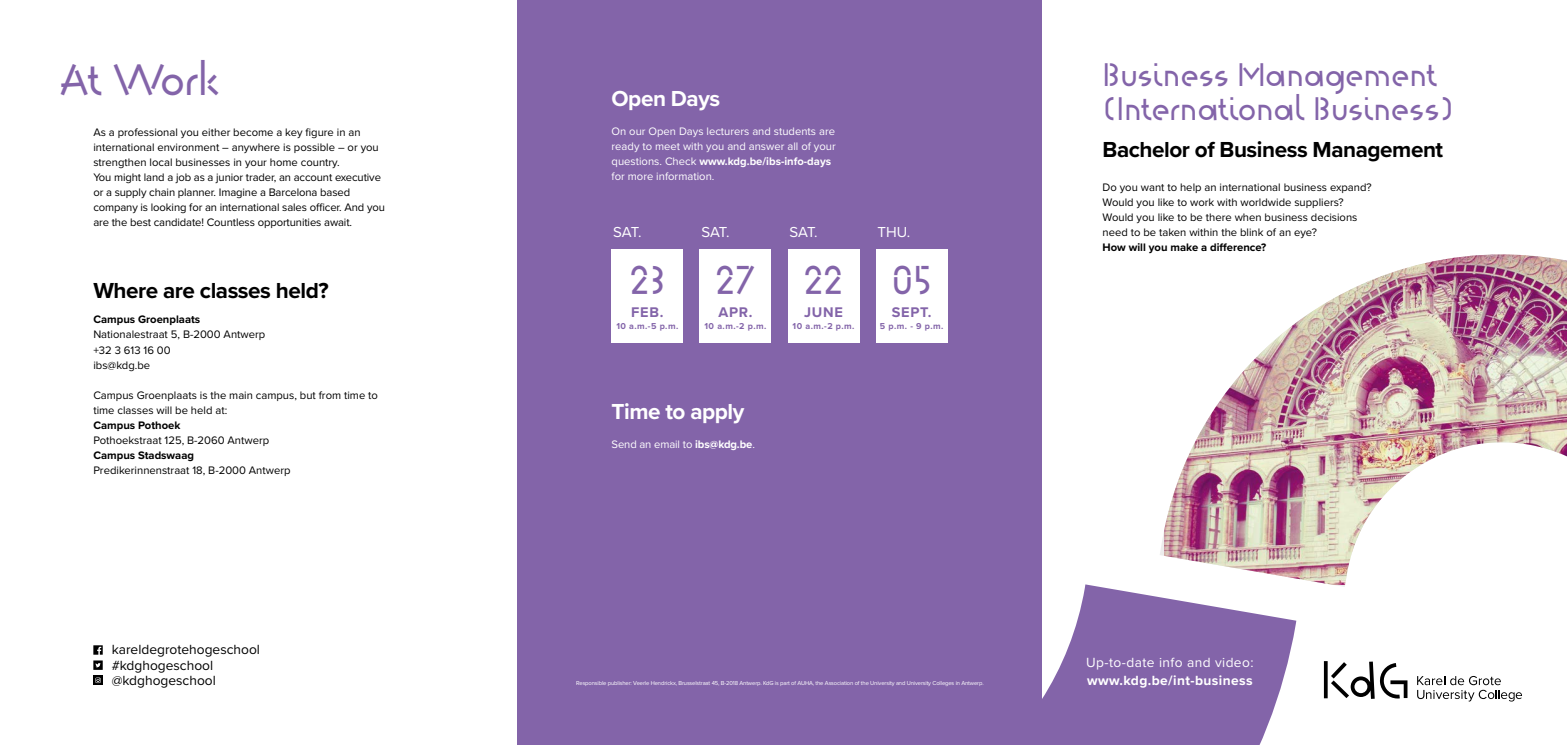
<style>
.page{position:relative;width:1567px;height:745px;background:#fff}
.page>*{position:absolute;margin:0;border:0;box-sizing:border-box;transform-origin:0 0}
.t1{font:43.75px "Kd G";color:#8364a9}
.t2{font:40.12px "Kd G";letter-spacing:-.01em;color:#8364a9}
.t3{font:32.5px/33.8px "Kd G";color:#8364a9}
.t4{font:700 22.5px "Proxima Nova";letter-spacing:-.02em;color:#000}
.t5{font:700 22.5px "Proxima Nova";letter-spacing:-.02em;color:#fff}
.t6{font:15px "Proxima Nova";letter-spacing:-.01em;color:#fff}
.t7{font:700 14.5px "Proxima Nova";letter-spacing:.05em;color:#8364a9}
.t8{font:13.75px/15.1px "Proxima Nova";color:#000}
.t9{font:13.75px "Proxima Nova";letter-spacing:.03em;color:#fff}
.t10{font:700 13.75px "Proxima Nova";letter-spacing:.03em;color:#fff}
.t11{font:11.25px/15px "Proxima Nova";color:#000}
.t12{font:11.25px/15px "Proxima Nova";color:#fff}
.t13{font:700 11.25px "Proxima Nova";color:#000}
.t14{font:700 8.88px "Proxima Nova";color:#8364a9}
.t15{font:5.88px "Proxima Nova";letter-spacing:-.02em;color:#fff}
.s1{font-weight:700}
</style>
<div class="page">
<div style="left:517px;top:0;width:525px;height:744px;background:#8364a9"></div>
<div style="left:611px;top:249px;width:72px;height:93px;background:#fff"></div>
<div style="left:875px;top:249px;width:72px;height:93px;background:#fff"></div>
<div style="left:699px;top:249px;width:72px;height:93px;background:#fff"></div>
<div style="left:787px;top:249px;width:72px;height:93px;background:#fff"></div>
<svg style="left:1042px;top:584px;width:244px;height:160px;fill:#8364a9"></svg>
<svg style="left:93px;top:645px;width:10px;height:9px"></svg>
<svg style="left:93px;top:660px;width:10px;height:9px"></svg>
<svg style="left:93px;top:675px;width:10px;height:9px"></svg>
<svg style="left:95px;top:677px;width:6px;height:5px"></svg>
<svg style="left:1159px;top:539px;width:187px;height:132px;fill:#8364a9"></svg>
<img style="left:1163px;top:254px;width:403px;height:330px">
<svg style="left:1323px;top:660px;width:84px;height:38px"></svg>
<svg style="left:1417px;top:676px;width:104px;height:25px"></svg>
<h1 class="t1" style="left:60px;top:50px;width:160px">At Work</h1>
<p class="t11" style="left:93px;top:124px;width:293px">As a professional you either become a key figure in an international environment – anywhere is possible – or you strengthen local businesses in your home country.<br>You might land a job as a junior trader, an account executive or a supply chain planner. Imagine a Barcelona based company is looking for an international sales officer. And you are the best candidate! Countless opportunities await.</p>
<h3 class="t4" style="left:93px;top:273px;width:237px">Where are classes held?</h3>
<p class="t13" style="left:93px;top:311px;width:108px">Campus Groenplaats</p>
<p class="t11" style="left:93px;top:326px;width:173px">Nationalestraat 5, B-2000 Antwerp +32 3 613 16 00<br>ibs@kdg.be</p>
<p class="t11" style="left:93px;top:386px;width:286px">Campus Groenplaats is the main campus, but from time to time classes will be held at:</p>
<p class="t13" style="left:93px;top:416px;width:89px">Campus Pothoek</p>
<p class="t11" style="left:93px;top:431px;width:177px">Pothoekstraat 125, B-2060 Antwerp</p>
<p class="t13" style="left:93px;top:446px;width:102px">Campus Stadswaag</p>
<p class="t11" style="left:93px;top:461px;width:199px">Predikerinnenstraat 18, B-2000 Antwerp</p>
<p class="t8" style="left:112px;top:641px;width:150px">kareldegrotehogeschool #kdghogeschool @kdghogeschool</p>
<h3 class="t5" style="left:611px;top:82px;width:110px">Open Days</h3>
<p class="t12" style="left:611px;top:124px;width:226px">On our Open Days lecturers and students are ready to meet with you and answer all of your questions. Check <span class="s1">www.kdg.be/ibs-info-days </span>for more information.</p>
<h3 class="t6" style="left:613px;top:220px;width:30px">SAT.</h3>
<h3 class="t6" style="left:701px;top:220px;width:30px">SAT.</h3>
<h3 class="t6" style="left:789px;top:220px;width:30px">SAT.</h3>
<h3 class="t6" style="left:877px;top:220px;width:34px">THU.</h3>
<h2 class="t2" style="left:629px;top:252px;width:37px">23</h2>
<p class="t7" style="left:631px;top:301px;width:34px">FEB.</p>
<p class="t14" style="left:616px;top:319px;width:63px">10 a.m.-5 p.m.</p>
<h2 class="t2" style="left:715px;top:252px;width:42px">27</h2>
<p class="t7" style="left:718px;top:301px;width:36px">APR.</p>
<p class="t14" style="left:704px;top:319px;width:63px">10 a.m.-2 p.m.</p>
<h2 class="t2" style="left:803px;top:252px;width:42px">22</h2>
<p class="t7" style="left:804px;top:301px;width:40px">JUNE</p>
<p class="t14" style="left:792px;top:319px;width:63px">10 a.m.-2 p.m.</p>
<h2 class="t2" style="left:891px;top:252px;width:42px">05</h2>
<p class="t7" style="left:891px;top:301px;width:41px">SEPT.</p>
<p class="t14" style="left:879px;top:319px;width:65px">5 p.m. - 9 p.m.</p>
<h3 class="t5" style="left:611px;top:394px;width:134px">Time to apply</h3>
<p class="t12" style="left:611px;top:436px;width:145px">Send an email to <span class="s1">ibs@kdg.be</span>.</p>
<p class="t15" style="left:576px;top:678px;width:409px">Responsible publisher: Veerle Hendrickx, Brusselstraat 45, B-2018 Antwerp. KdG is part of AUHA, the Association of the University and University Colleges in Antwerp.</p>
<h3 class="t3" style="left:1102px;top:56px;width:353px">Business Management (International Business)</h3>
<h3 class="t4" style="left:1102px;top:132px;width:342px">Bachelor of Business Management</h3>
<p class="t11" style="left:1102px;top:179px;width:271px">Do you want to help an international business expand?<br>Would you like to work with worldwide suppliers?<br>Would you like to be there when business decisions need to be taken within the blink of an eye?</p>
<p class="t13" style="left:1102px;top:239px;width:165px">How will you make a difference?</p>
<p class="t9" style="left:1086px;top:651px;width:169px">Up-to-date info and video:</p>
<p class="t10" style="left:1086px;top:669px;width:167px">www.kdg.be/int-business</p>
</div>
